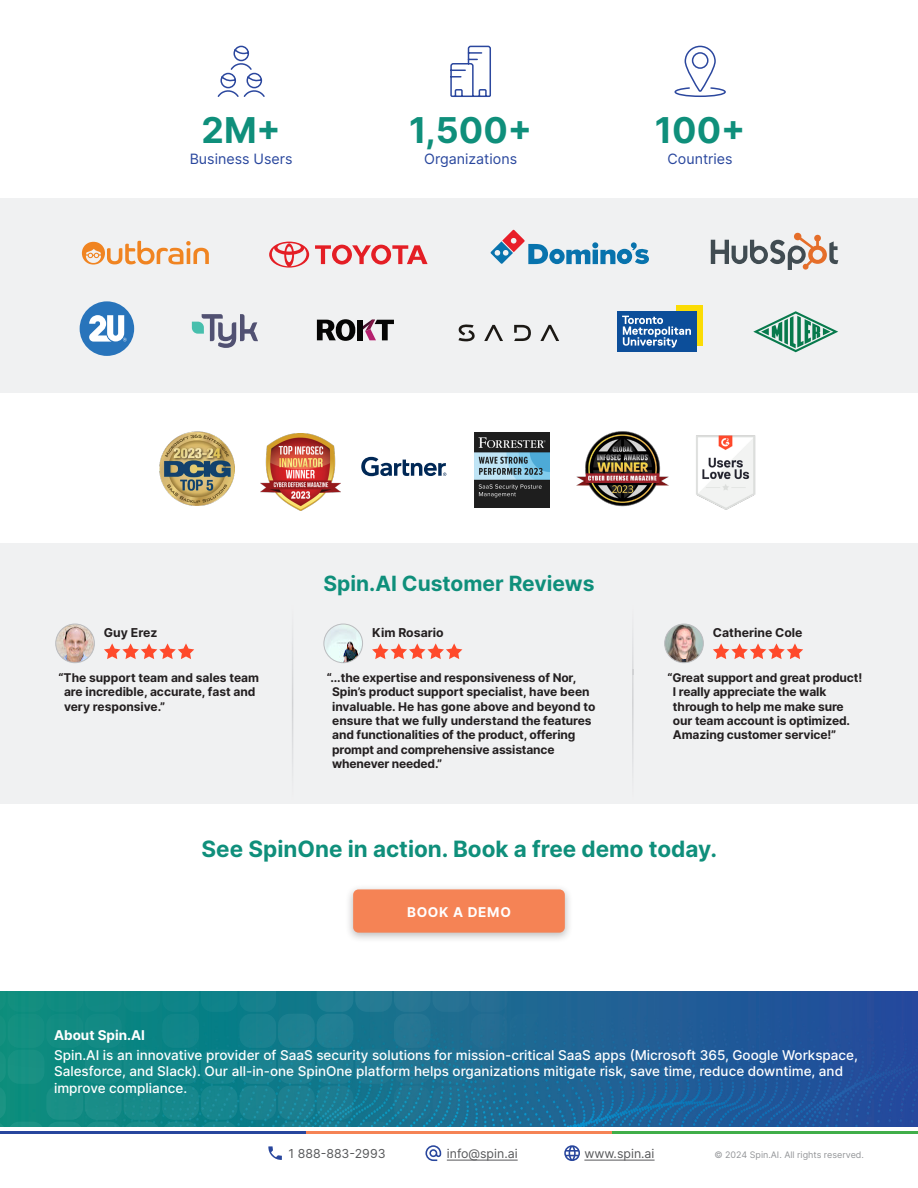
<style>
.page{position:relative;width:918px;height:1188px;background:#fff}
.page>*{position:absolute;margin:0;border:0;box-sizing:border-box;transform-origin:0 0}
.t1{font:700 35.7px "Inter";color:#0f8f7b}
.t2{font:700 22.5px "Inter";color:#0f8f7b}
.t3{font:700 21px "Inter";color:#0f8f7b}
.t4{font:14.25px "Inter";color:#28469d}
.t5{font:500 13.5px/16.5px "Inter";color:#fff}
.Body_Copy{font:700 13.5px "Inter";color:#fff}
.Body_Copy-2{font:700 13.5px "Inter";letter-spacing:.055em;color:#fff}
.t6{font:12.3px "Inter";color:#57585a}
.t7{font:700 12.3px "Inter";color:#231f20}
.Review_quotes{font:700 12px/14.4px "Inter";letter-spacing:-.01em;color:#231f20}
.t8{font:9px "Inter";color:#939598}
</style>
<div class="page">
<hr style="left:0;top:1131px;width:306px;height:3px;background:#28469d">
<hr style="left:306px;top:1131px;width:306px;height:3px;background:#f58355">
<hr style="left:612px;top:1131px;width:306px;height:3px;background:#40ae49">
<svg style="left:268px;top:1146px;width:14px;height:14px"></svg>
<svg style="left:425px;top:1145px;width:16px;height:16px"></svg>
<hr style="left:447px;top:1160px;width:71px;height:1px;background:#57585a">
<svg style="left:564px;top:1145px;width:16px;height:16px"></svg>
<hr style="left:584px;top:1160px;width:71px;height:1px;background:#57585a">
<img style="left:159px;top:431px;width:75px;height:75px">
<img style="left:576px;top:431px;width:93px;height:76px">
<img style="left:474px;top:432px;width:76px;height:76px">
<img style="left:260px;top:433px;width:80px;height:77px">
<img style="left:696px;top:435px;width:60px;height:75px">
<svg style="left:361px;top:457px;width:85px;height:19px"></svg>
<div style="left:0;top:198px;width:918px;height:195px;background:#f0f1f2"></div>
<svg style="left:269px;top:242px;width:40px;height:26px"></svg>
<svg style="left:315px;top:245px;width:113px;height:20px"></svg>
<svg style="left:82px;top:241px;width:127px;height:24px"></svg>
<svg style="left:317px;top:319px;width:77px;height:22px"></svg>
<svg style="left:192px;top:314px;width:66px;height:34px"></svg>
<div style="left:676px;top:305px;width:27px;height:41px;background:#fbdc05"></div>
<div style="left:617px;top:311px;width:80px;height:41px;background:#0c4e9a"></div>
<svg style="left:622px;top:316px;width:69px;height:32px"></svg>
<svg style="left:484px;top:325px;width:19px;height:16px"></svg>
<svg style="left:514px;top:325px;width:17px;height:16px"></svg>
<svg style="left:458px;top:324px;width:17px;height:17px"></svg>
<svg style="left:540px;top:325px;width:19px;height:16px"></svg>
<svg style="left:753px;top:311px;width:85px;height:41px"></svg>
<svg style="left:490px;top:230px;width:159px;height:35px"></svg>
<svg style="left:711px;top:233px;width:127px;height:37px"></svg>
<div style="left:80px;top:301px;width:54px;height:55px;background:#2874bb;border-radius:50%"></div>
<svg style="left:89px;top:315px;width:38px;height:27px"></svg>
<div style="left:0;top:543px;width:918px;height:261px;background:#f0f1f2"></div>
<hr style="left:292px;top:606px;width:1px;height:194px;background:#fff">
<hr style="left:632px;top:606px;width:2px;height:194px;background:#fff">
<svg style="left:372px;top:643px;width:90px;height:16px"></svg>
<img style="left:324px;top:624px;width:39px;height:39px;border-radius:19px">
<div style="left:324px;top:624px;width:39px;height:39px;border:1px solid #bcbdc0;border-radius:50%"></div>
<svg style="left:104px;top:643px;width:90px;height:16px"></svg>
<img style="left:56px;top:624px;width:38px;height:39px;border-radius:19px">
<div style="left:55px;top:624px;width:40px;height:39px;border:1px solid #bcbdc0;border-radius:50%"></div>
<svg style="left:713px;top:643px;width:90px;height:16px"></svg>
<img style="left:665px;top:624px;width:38px;height:39px;border-radius:19px">
<div style="left:664px;top:624px;width:40px;height:39px;border:1px solid #bcbdc0;border-radius:50%"></div>
<svg style="left:674px;top:45px;width:52px;height:52px"></svg>
<svg style="left:450px;top:45px;width:41px;height:52px"></svg>
<svg style="left:217px;top:45px;width:48px;height:52px"></svg>
<svg style="left:632px;top:669px;width:2px;height:6px"></svg>
<img style="left:738px;top:992px;width:180px;height:135px">
<svg style="left:0;top:992px;width:738px;height:135px;background:#19768f"></svg>
<div style="left:345px;top:884px;width:228px;height:59px;background:#231f20;opacity:.3"></div>
<div style="left:353px;top:889px;width:212px;height:44px;background:#f58355;border-radius:5px"></div>
<p class="t1" style="left:202px;top:103px;width:81px">2M+</p>
<p class="t4" style="left:190px;top:148px;width:104px">Business Users</p>
<p class="t1" style="left:409px;top:103px;width:124px">1,500+</p>
<p class="t4" style="left:424px;top:148px;width:94px">Organizations</p>
<p class="t1" style="left:655px;top:103px;width:92px">100+</p>
<p class="t4" style="left:668px;top:148px;width:67px">Countries</p>
<p class="t7" style="left:104px;top:623px;width:55px">Guy Erez</p>
<p class="Review_quotes" style="left:64px;top:670px;width:197px;text-indent:-5px">“The support team and sales team are incredible, accurate, fast and very responsive.”</p>
<h2 class="t3" style="left:323px;top:568px;width:273px">Spin.AI Customer Reviews</h2>
<p class="t7" style="left:372px;top:623px;width:73px">Kim Rosario</p>
<p class="Review_quotes" style="left:332px;top:670px;width:265px;text-indent:-5px">“...the expertise and responsiveness of Nor, Spin’s product support specialist, have been invaluable. He has gone above and beyond to ensure that we fully understand the features and functionalities of the product, offering prompt and comprehensive assistance whenever needed.”</p>
<p class="t7" style="left:713px;top:623px;width:91px">Catherine Cole</p>
<p class="Review_quotes" style="left:673px;top:670px;width:191px;text-indent:-5px">“Great support and great product!<br>I really appreciate the walk through to help me make sure our team account is optimized.<br>Amazing customer service!”</p>
<p class="t2" style="left:202px;top:832px;width:517px">See SpinOne in action. Book a free demo today.</p>
<p class="Body_Copy-2" style="left:407px;top:902px;width:105px">BOOK A DEMO</p>
<p class="Body_Copy" style="left:54px;top:1025px;width:93px">About Spin.AI</p>
<p class="t5" style="left:54px;top:1046px;width:806px">Spin.AI is an innovative provider of SaaS security solutions for mission-critical SaaS apps (Microsoft 365, Google Workspace,<br>Salesforce, and Slack). Our all-in-one SpinOne platform helps organizations mitigate risk, save time, reduce downtime, and improve compliance.</p>
<p class="t6" style="left:289px;top:1145px;width:99px">1 888-883-2993</p>
<p class="t6" style="left:447px;top:1145px;width:72px">info@spin.ai</p>
<p class="t6" style="left:584px;top:1145px;width:72px">www.spin.ai</p>
<p class="t8" style="left:714px;top:1148px;width:151px">© 2024 Spin.AI. All rights reserved.</p>
</div>
